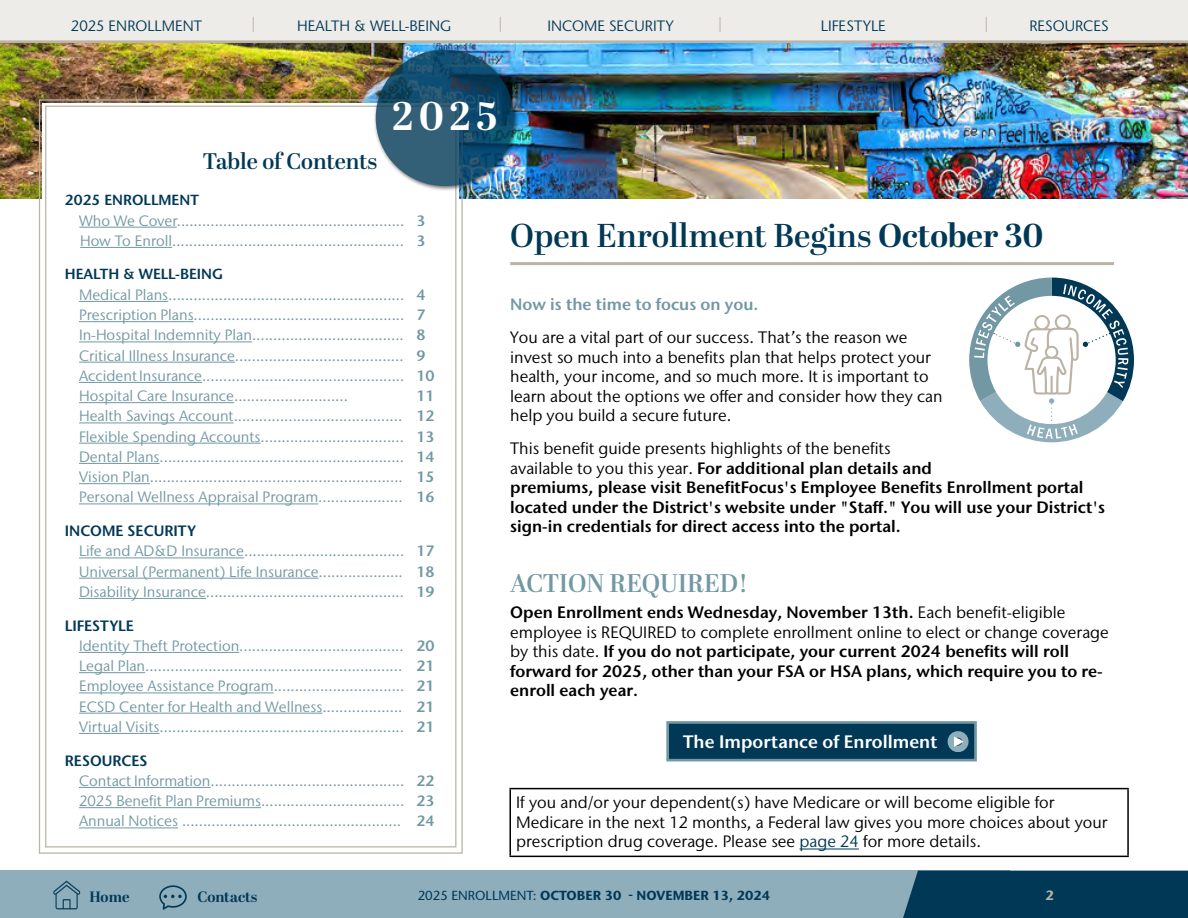
<style>
.page{position:relative;width:1188px;height:918px;background:#fff}
.page>*{position:absolute;margin:0;border:0;box-sizing:border-box;transform-origin:0 0}
.t1{font:700 39.9px "Abril Display";color:#fff}
.t2{font:600 33px "Abril Display";color:#003855}
.t3{font:600 25.5px "Abril Display";color:#7198a3}
.t4{font:600 22.5px "Abril Display";letter-spacing:-.01em;color:#003855}
.t5{font:600 18px "Stone Sans IIITC Pro";color:#fff}
.t6{font:600 16.5px/19.5px "Stone Sans IIITC Pro";color:#000}
.t7{font:16.5px/19.5px "Stone Sans IIITC Pro";color:#000}
.t8{font:600 16.5px "Stone Sans IIITC Pro";color:#7198a3}
.t9{font:15px/20.2px "Stone Sans IIITC Pro";color:#7198a3}
.t10{font:15px "Stone Sans IIITC Pro";color:#003855}
.t11{font:700 15px "Abril Display";color:#003855}
.t12{font:500 15px "Stone Sans IIITC Pro";color:#bbb3a6}
.t13{font:600 14.7px "Stone Sans IIITC Pro";color:#003855}
.t14{font:700 13.5px "Stone Sans IIITC Pro";color:#bbb3a6}
.t15{font:700 13.2px "Stone Sans IIITC Pro";color:#003855}
.s1{font-weight:600}
.s2{font-weight:600;color:#003855}
.s3{font-weight:700}
.s4{font-weight:400}
.s5{color:#003855}
.s6{font-weight:500}
</style>
<div class="page">
<div style="left:0;top:0;width:1188px;height:40px;background:#eeece9"></div>
<hr style="left:0;top:40px;width:1188px;height:3px;background:#bbb3a6">
<div style="left:0;top:871px;width:1010px;height:47px;background:#8faebc"></div>
<div style="left:903px;top:871px;width:285px;height:47px;background:#003855"></div>
<svg style="left:53px;top:881px;width:27px;height:28px"></svg>
<svg style="left:159px;top:885px;width:28px;height:25px"></svg>
<img style="left:0;top:43px;width:1188px;height:156px">
<hr style="left:510px;top:262px;width:604px;height:3px;background:#bbb3a6">
<div style="left:666px;top:721px;width:311px;height:40px;background:#003855;border:3px solid #7198a3"></div>
<div style="left:948px;top:731px;width:21px;height:21px;border:15px solid #8faebc;border-radius:50%"></div>
<svg style="left:954px;top:737px;width:10px;height:10px"></svg>
<hr style="left:509px;top:788px;width:620px;height:1px;background:#000">
<hr style="left:509px;top:789px;width:2px;height:67px;background:#000">
<hr style="left:1127px;top:789px;width:2px;height:67px;background:#000">
<hr style="left:509px;top:856px;width:620px;height:1px;background:#000">
<hr style="left:800px;top:849px;width:59px;height:1px;background:#003855">
<svg style="left:969px;top:278px;width:165px;height:164px"></svg>
<svg style="left:38px;top:99px;width:425px;height:755px"></svg>
<hr style="left:79px;top:227px;width:98px;height:1px;background:#7198a3">
<hr style="left:80px;top:247px;width:92px;height:1px;background:#7198a3">
<hr style="left:79px;top:301px;width:89px;height:1px;background:#7198a3">
<hr style="left:79px;top:321px;width:115px;height:1px;background:#7198a3">
<hr style="left:79px;top:342px;width:173px;height:1px;background:#7198a3">
<hr style="left:79px;top:362px;width:156px;height:1px;background:#7198a3">
<hr style="left:79px;top:382px;width:123px;height:1px;background:#7198a3">
<hr style="left:79px;top:402px;width:155px;height:1px;background:#7198a3">
<hr style="left:79px;top:423px;width:155px;height:1px;background:#7198a3">
<hr style="left:79px;top:443px;width:182px;height:1px;background:#7198a3">
<hr style="left:79px;top:463px;width:81px;height:1px;background:#7198a3">
<hr style="left:79px;top:483px;width:71px;height:1px;background:#7198a3">
<hr style="left:79px;top:504px;width:239px;height:1px;background:#7198a3">
<hr style="left:79px;top:558px;width:165px;height:1px;background:#7198a3">
<hr style="left:79px;top:578px;width:240px;height:1px;background:#7198a3">
<hr style="left:79px;top:598px;width:127px;height:1px;background:#7198a3">
<hr style="left:79px;top:652px;width:160px;height:1px;background:#7198a3">
<hr style="left:79px;top:672px;width:66px;height:1px;background:#7198a3">
<hr style="left:79px;top:693px;width:195px;height:1px;background:#7198a3">
<hr style="left:79px;top:713px;width:243px;height:1px;background:#7198a3">
<hr style="left:79px;top:733px;width:81px;height:1px;background:#7198a3">
<hr style="left:79px;top:787px;width:132px;height:1px;background:#7198a3">
<hr style="left:79px;top:807px;width:182px;height:1px;background:#7198a3">
<hr style="left:79px;top:828px;width:99px;height:1px;background:#7198a3">
<div style="left:373px;top:47px;width:146px;height:144px;background:#000;opacity:.75"></div>
<svg style="left:376px;top:50px;width:138px;height:136px;background:#1e516e"></svg>
<p class="t12" style="left:251px;top:13px;width:7px">|</p>
<p class="t12" style="left:498px;top:13px;width:7px">|</p>
<p class="t12" style="left:718px;top:13px;width:7px">|</p>
<p class="t12" style="left:984px;top:13px;width:7px">|</p>
<p class="t10" style="left:71px;top:16px;width:132px">2025 ENROLLMENT</p>
<p class="t10" style="left:297px;top:16px;width:155px">HEALTH &amp; WELL-BEING</p>
<p class="t10" style="left:547px;top:16px;width:128px">INCOME SECURITY</p>
<p class="t10" style="left:1029px;top:16px;width:81px">RESOURCES</p>
<p class="t10" style="left:821px;top:16px;width:67px">LIFESTYLE</p>
<h3 class="t4" style="left:203px;top:146px;width:176px">Table of Contents</h3>
<h1 class="t1" style="left:392px;top:89px;width:107px">2025</h1>
<p class="t13" style="left:65px;top:191px;width:136px">2025 ENROLLMENT</p>
<p class="t9" style="left:79px;top:210px;width:348px">Who We Cover...................................................... <span class="s1">3<br></span>How To Enroll....................................................... <span class="s1">3</span></p>
<p class="t13" style="left:65px;top:265px;width:160px">HEALTH &amp; WELL-BEING</p>
<p class="t9" style="left:79px;top:284px;width:357px">Medical Plans........................................................ <span class="s1">4<br></span>Prescription Plans.................................................. <span class="s1">7<br></span>In-Hospital Indemnity Plan.................................... <span class="s1">8<br></span>Critical Illness Insurance........................................ <span class="s1">9<br></span>Accident Insurance................................................ <span class="s1">10<br></span>Hospital Care Insurance...........................</p>
<p class="t9" style="left:79px;top:386px;width:357px;text-align:justify;text-indent:337px"><span class="s1">11<br></span>Health Savings Account........................................ <span class="s1">12<br></span>Flexible Spending Accounts.................................. <span class="s1">13<br></span>Dental Plans.......................................................... <span class="s1">14<br></span>Vision Plan............................................................ <span class="s1">15<br></span>Personal Wellness Appraisal Program.................... <span class="s1">16</span></p>
<p class="t9" style="left:79px;top:521px;width:357px;text-indent:-14px"><span class="s2">INCOME SECURITY<br></span>Life and AD&amp;D Insurance...................................... <span class="s1">17<br></span>Universal (Permanent) Life Insurance.................... <span class="s1">18<br></span>Disability Insurance............................................... <span class="s1">19</span></p>
<p class="t9" style="left:79px;top:615px;width:357px;text-indent:-14px"><span class="s2">LIFESTYLE<br></span>Identity Theft Protection....................................... <span class="s1">20<br></span>Legal Plan............................................................. <span class="s1">21<br></span>Employee Assistance Program............................... <span class="s1">21<br></span>ECSD Center for Health and Wellness................... <span class="s1">21<br></span>Virtual Visits.......................................................... <span class="s1">21</span></p>
<p class="t9" style="left:79px;top:750px;width:357px;text-indent:-14px"><span class="s2">RESOURCES<br></span>Contact Information.............................................. <span class="s1">22<br></span>2025 Benefit Plan Premiums.................................. <span class="s1">23<br></span>Annual Notices .................................................... <span class="s1">24</span></p>
<h2 class="t2" style="left:510px;top:212px;width:534px">Open Enrollment Begins <span class="s3">October 30</span></h2>
<p class="t8" style="left:510px;top:294px;width:250px">Now is the time to focus on you.</p>
<p class="t7" style="left:510px;top:327px;width:434px">You are a vital part of our success. That’s the reason we invest so much into a benefits plan that helps protect your health, your income, and so much more. It is important to learn about the options we offer and consider how they can help you build a secure future.</p>
<p class="t6" style="left:510px;top:438px;width:596px"><span class="s4">This benefit guide presents highlights of the benefits<br>available to you this year.</span> For additional plan details and<br>premiums, please visit BenefitFocus's Employee Benefits Enrollment portal located under the District's website under "Staff." You will use your District's sign-in credentials for direct access into the portal.</p>
<h3 class="t3" style="left:510px;top:566px;width:239px">ACTION REQUIRED!</h3>
<p class="t6" style="left:510px;top:603px;width:600px">Open Enrollment ends Wednesday, November 13th. <span class="s4">Each benefit-eligible employee is REQUIRED to complete enrollment online to elect or change coverage by this date.</span> If you do not participate, your current 2024 benefits will roll forward for 2025, other than your FSA or HSA plans, which require you to re&shy;enroll each year.</p>
<p class="t5" style="left:683px;top:730px;width:255px">The Importance of Enrollment</p>
<p class="t7" style="left:516px;top:793px;width:593px">If you and/or your dependent(s) have Medicare or will become eligible for<br>Medicare in the next 12 months, a Federal law gives you more choices about your prescription drug coverage. Please see <span class="s5">page 24</span> for more details.</p>
<p class="t11" style="left:89px;top:886px;width:42px">Home</p>
<p class="t11" style="left:197px;top:886px;width:61px">Contacts</p>
<p class="t15" style="left:418px;top:887px;width:354px"><span class="s6">2025 ENROLLMENT:</span> OCTOBER 30 - NOVEMBER 13, 2024</p>
<p class="t14" style="left:1046px;top:887px;width:10px">2</p>
</div>
